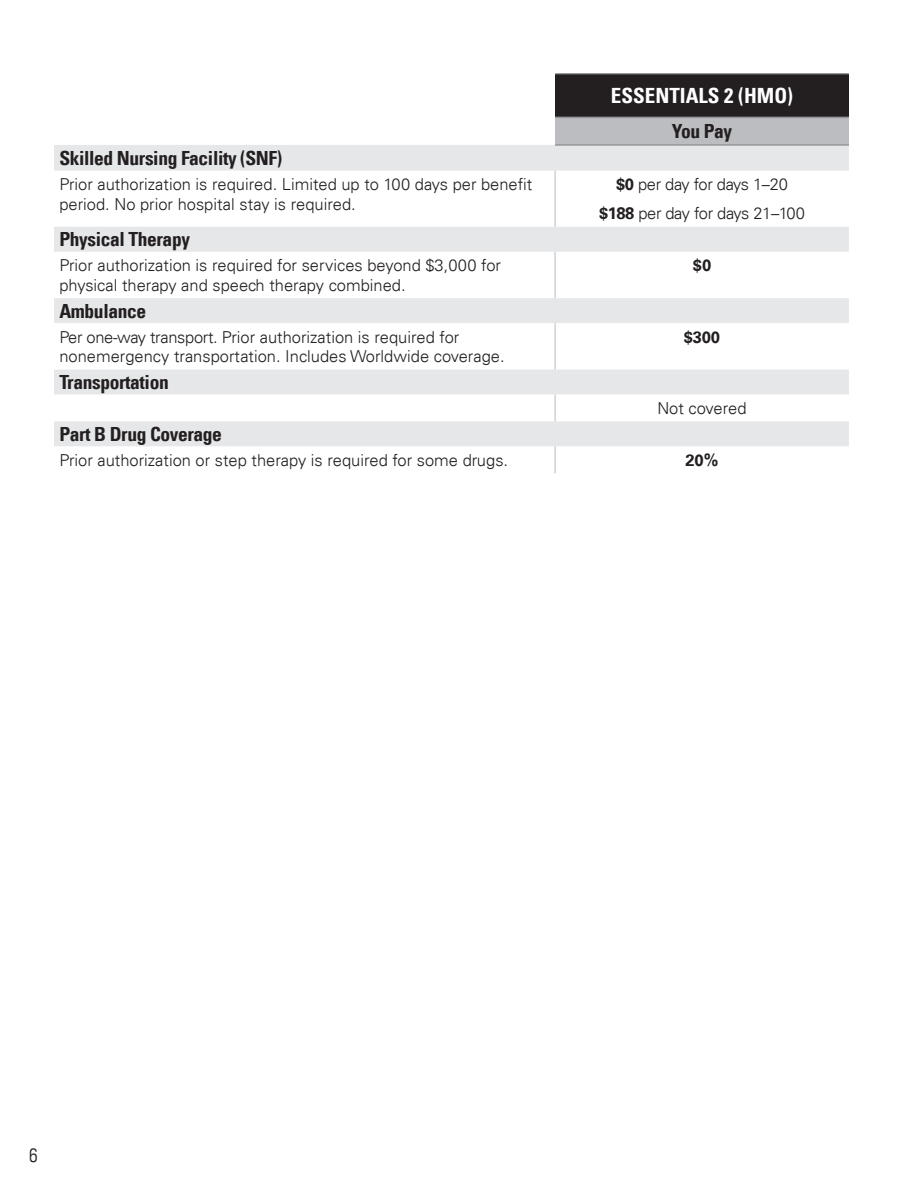
<style>
.page{position:relative;width:918px;height:1188px;background:#fff}
.page>*{position:absolute;margin:0;border:0;box-sizing:border-box;transform-origin:0 0}
.Plan_Name_Cell_Text{font:700 condensed 21px "Univers LT";color:#fff}
.Light_Gray_You_Pay_C{font:700 condensed 19.5px "Univers LT";letter-spacing:-.02em;color:#231f20}
.You_Pay_Cell_Text{font:700 condensed 19.5px "Univers LT";letter-spacing:-.02em;color:#231f20}
.t1{font:300 condensed 19.5px "Univers LT";color:#231f20}
.Body_Copy{font:300 16.5px/19.5px "Univers LT";color:#231f20}
.Body_Copy-2{font:300 16.5px "Univers LT";letter-spacing:-.02em;color:#231f20}
.Body_Copy-3{font:700 16.5px "Univers LT";color:#231f20}
.s1{font-weight:700}
</style>
<div class="page">
<div style="left:555px;top:74px;width:294px;height:43px;background:#231f20"></div>
<div style="left:555px;top:117px;width:294px;height:28px;background:#bcbdc0"></div>
<svg style="left:54px;top:145px;width:795px;height:301px"></svg>
<hr style="left:554px;top:171px;width:2px;height:56px;background:#d1d2d4">
<hr style="left:554px;top:252px;width:2px;height:46px;background:#d1d2d4">
<hr style="left:554px;top:323px;width:2px;height:47px;background:#d1d2d4">
<hr style="left:554px;top:394px;width:2px;height:27px;background:#d1d2d4">
<hr style="left:554px;top:446px;width:2px;height:27px;background:#d1d2d4">
<hr style="left:555px;top:73px;width:294px;height:2px;background:#4b4c4d">
<hr style="left:555px;top:117px;width:294px;height:1px;background:#939598">
<hr style="left:555px;top:144px;width:294px;height:2px;background:#939598">
<p class="Plan_Name_Cell_Text" style="left:611px;top:83px;width:184px">ESSENTIALS 2 (HMO)</p>
<p class="You_Pay_Cell_Text" style="left:672px;top:119px;width:62px">You Pay</p>
<p class="Light_Gray_You_Pay_C" style="left:59px;top:146px;width:224px">Skilled Nursing Facility (SNF)</p>
<p class="Body_Copy" style="left:59px;top:174px;width:475px">Prior authorization is required. Limited up to 100 days per benefit period. No prior hospital stay is required.</p>
<p class="Body_Copy-2" style="left:616px;top:174px;width:173px"><span class="s1">$0</span> per day for days 1–20</p>
<p class="Body_Copy-2" style="left:599px;top:203px;width:207px"><span class="s1">$188</span> per day for days 21–100</p>
<p class="Light_Gray_You_Pay_C" style="left:59px;top:227px;width:132px">Physical Therapy</p>
<p class="Body_Copy" style="left:59px;top:256px;width:443px">Prior authorization is required for services beyond $3,000 for physical therapy and speech therapy combined.</p>
<p class="Body_Copy-3" style="left:693px;top:256px;width:20px">$0</p>
<p class="Light_Gray_You_Pay_C" style="left:59px;top:299px;width:88px">Ambulance</p>
<p class="Body_Copy" style="left:59px;top:327px;width:447px">Per one-way transport. Prior authorization is required for nonemergency transportation. Includes Worldwide coverage.</p>
<p class="Body_Copy-3" style="left:684px;top:327px;width:38px">$300</p>
<p class="Light_Gray_You_Pay_C" style="left:59px;top:370px;width:111px">Transportation</p>
<p class="Body_Copy" style="left:657px;top:398px;width:91px">Not covered</p>
<p class="Light_Gray_You_Pay_C" style="left:59px;top:422px;width:164px">Part B Drug Coverage</p>
<p class="Body_Copy" style="left:59px;top:450px;width:450px">Prior authorization or step therapy is required for some drugs.</p>
<p class="Body_Copy-3" style="left:685px;top:450px;width:35px">20%</p>
<p class="t1" style="left:29px;top:1143px;width:10px">6</p>
</div>
